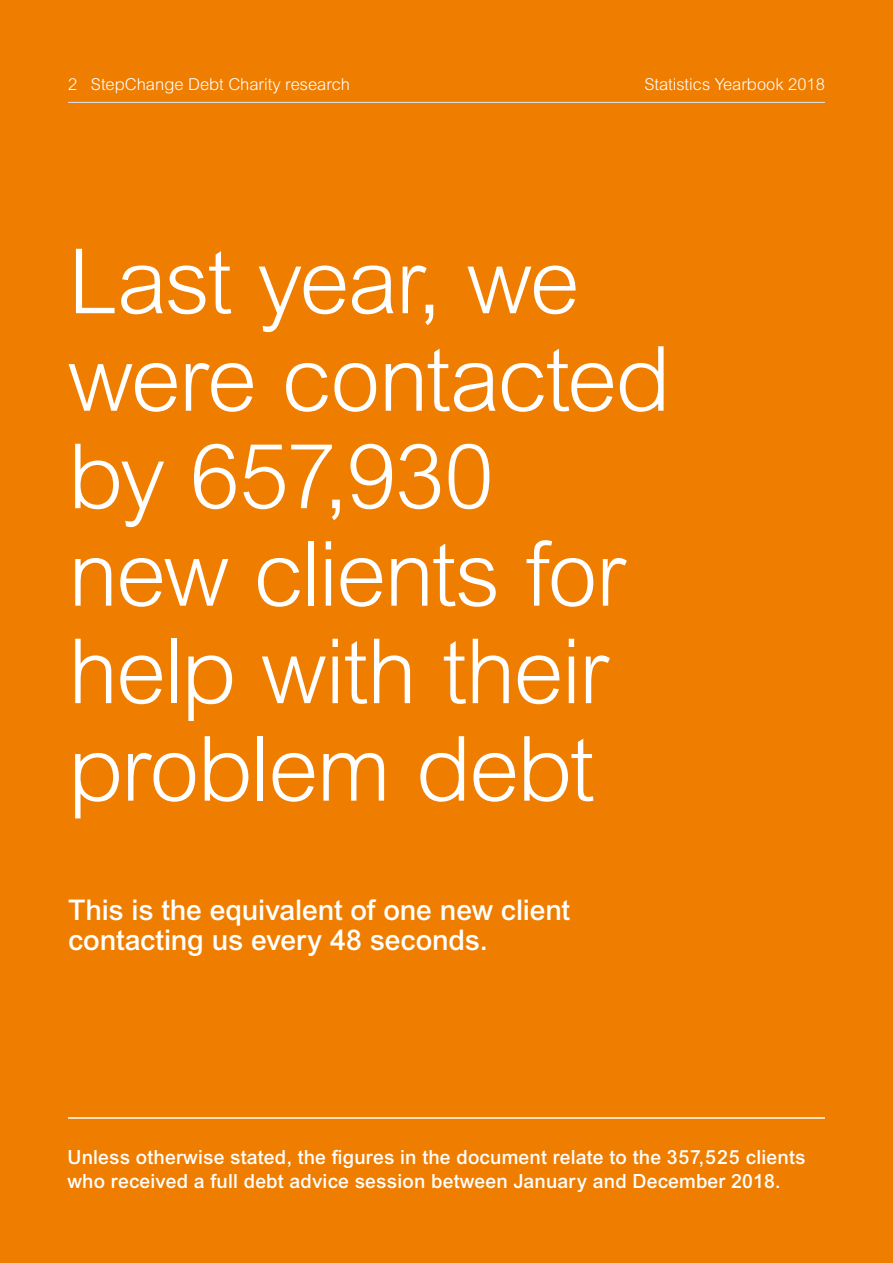
<style>
.page{position:relative;width:893px;height:1263px;background:#ef7d00}
.page>*{position:absolute;margin:0;border:0;box-sizing:border-box;transform-origin:0 0}
.t1{font:300 90px/97.5px "Arial";letter-spacing:-.025em;color:#fff}
.t2{font:500 28.5px/30px "Arial";letter-spacing:-.005em;color:#fff}
.t3{font:500 19.5px/24px "Arial";letter-spacing:.01em;color:#fff}
.t4{font:300 16.5px "Arial";color:#fff}
</style>
<div class="page">
<hr style="left:68px;top:102px;width:757px;height:1px;background:#dcdadb">
<hr style="left:68px;top:1117px;width:757px;height:2px;background:#fff">
<p class="t4" style="left:68px;top:74px;width:284px">2 StepChange Debt Charity research</p>
<p class="t4" style="left:644px;top:74px;width:182px">Statistics Yearbook 2018</p>
<h1 class="t1" style="left:68px;top:232px;width:604px">Last year, we were contacted by 657,930 new clients for help with their problem debt</h1>
<h2 class="t2" style="left:68px;top:894px;width:504px">This is the equivalent of one new client contacting us every 48 seconds.</h2>
<p class="t3" style="left:67px;top:1145px;width:739px">Unless otherwise stated, the figures in the document relate to the 357,525 clients who received a full debt advice session between January and December 2018.</p>
</div>
